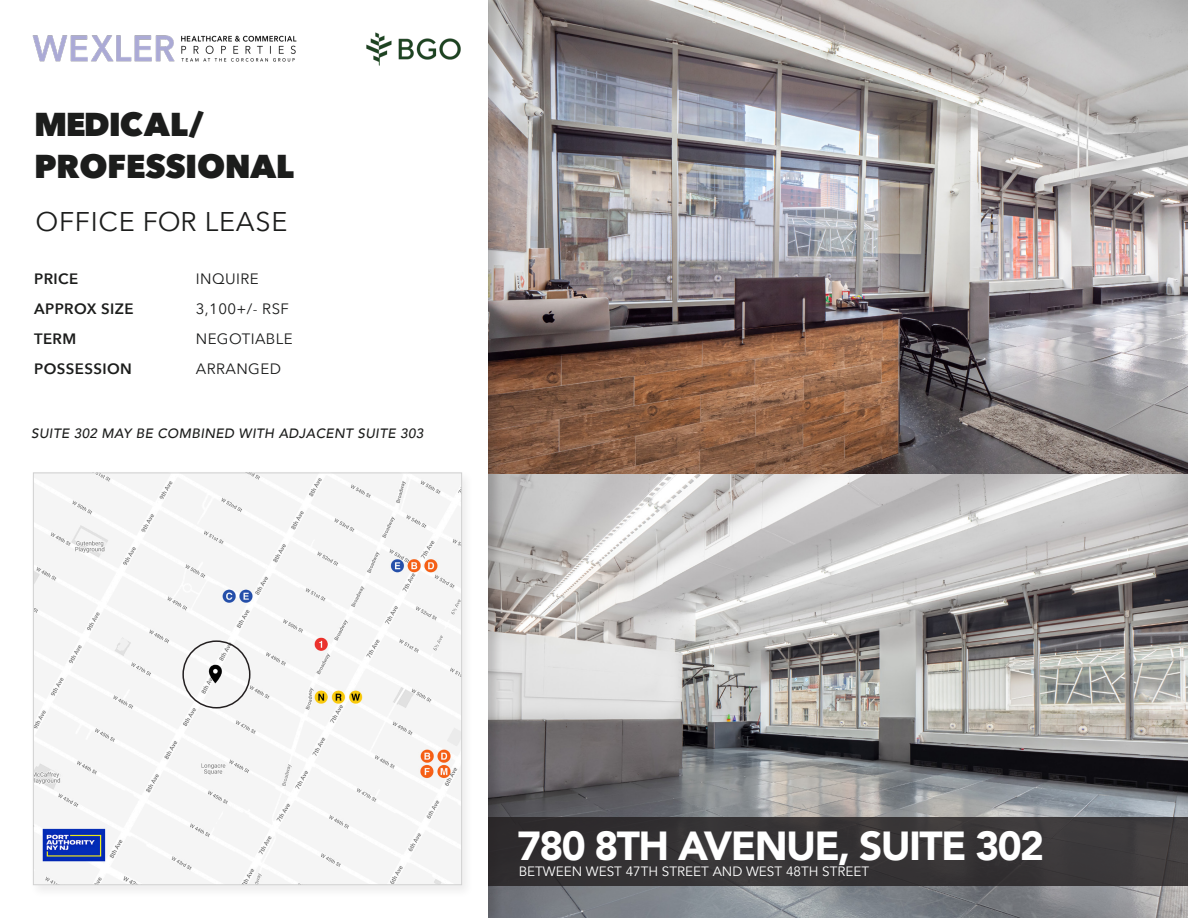
<style>
.page{position:relative;width:1188px;height:918px;background:#fff}
.page>*{position:absolute;margin:0;border:0;box-sizing:border-box;transform-origin:0 0}
.WexSet1__Address_Line_1_Main{font:900 40.5px "Avenir";letter-spacing:-.04em;color:#fff}
.t1{font:800 33px/42px "Avenir Next";letter-spacing:-.015em;color:#1c1d1c}
.t2{font:27px "Avenir Next";letter-spacing:.025em;color:#1c1d1c}
.WexSet1__Property_Facts_Desc_Right{font:15px/30px "Avenir Next";letter-spacing:.025em;color:#1a1b1b}
.WexSet1__Propert_Facts_Title_Left{font:600 15px/30px "Avenir Next";letter-spacing:.025em;color:#1c1d1c}
.t3{font:italic 500 13.5px "Avenir";letter-spacing:.025em;color:#1c1d1c}
.WexSet1__Address_Line_2{font:13.5px "Avenir";color:#fff}
</style>
<div class="page">
<img style="left:503px;top:0;width:685px;height:918px">
<div style="left:0;top:0;width:503px;height:918px;background:#231f20;opacity:.2"></div>
<div style="left:1px;top:0;width:487px;height:918px;background:#fff"></div>
<div style="left:489px;top:817px;width:699px;height:68px;background:#363435"></div>
<img style="left:32px;top:35px;width:265px;height:27px">
<img style="left:366px;top:32px;width:95px;height:34px">
<div style="left:29px;top:470px;width:445px;height:428px;background:#231f20;opacity:.08"></div>
<img style="left:35px;top:475px;width:425px;height:408px">
<div style="left:182px;top:640px;width:68px;height:69px;border:2px solid #231f20;border-radius:50%"></div>
<p class="t1" style="left:34px;top:103px;width:261px">MEDICAL/<br>PROFESSIONAL</p>
<p class="t2" style="left:35px;top:199px;width:254px">OFFICE FOR LEASE</p>
<p class="WexSet1__Propert_Facts_Title_Left" style="left:34px;top:263px;width:101px">PRICE<br>APPROX SIZE<br>TERM<br>POSSESSION</p>
<p class="WexSet1__Property_Facts_Desc_Right" style="left:196px;top:263px;width:64px">INQUIRE</p>
<p class="WexSet1__Property_Facts_Desc_Right" style="left:196px;top:293px;width:98px">3,100+/- RSF<br>NEGOTIABLE</p>
<p class="WexSet1__Property_Facts_Desc_Right" style="left:196px;top:353px;width:87px">ARRANGED</p>
<p class="t3" style="left:31px;top:425px;width:394px">SUITE 302 MAY BE COMBINED WITH ADJACENT SUITE 303</p>
<p class="WexSet1__Address_Line_1_Main" style="left:517px;top:811px;width:528px">780 8TH AVENUE, SUITE 302</p>
<p class="WexSet1__Address_Line_2" style="left:519px;top:864px;width:352px">BETWEEN WEST 47TH STREET AND WEST 48TH STREET</p>
</div>
